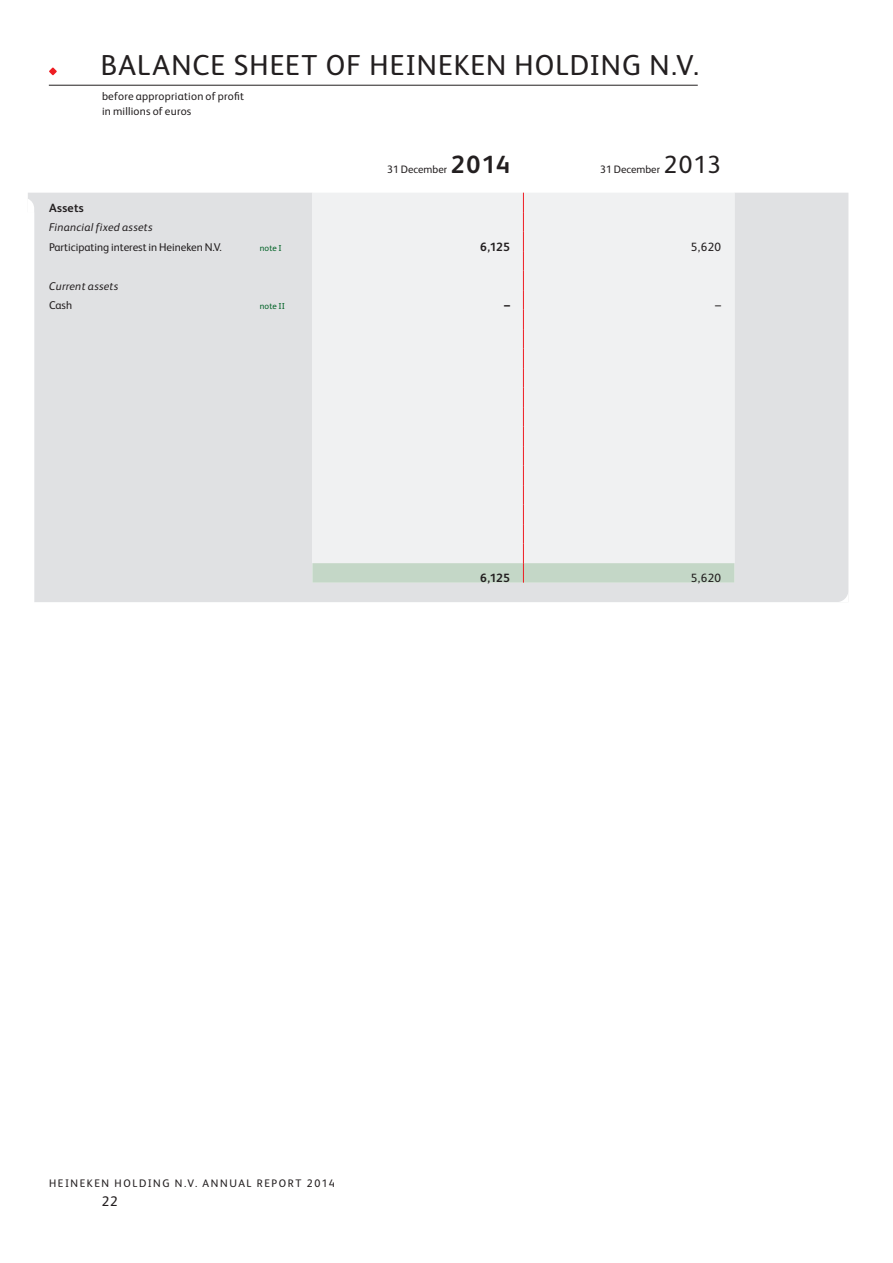
<style>
.page{position:relative;width:893px;height:1263px;background:#fff}
.page>*{position:absolute;margin:0;border:0;box-sizing:border-box;transform-origin:0 0}
.t1{font:28.95px "HEINEKEN Core";letter-spacing:.04em;color:#231f20}
.t2{font:700 24.9px "HEINEKEN Core";color:#231f20}
.t3{font:24.9px "HEINEKEN Core";color:#231f20}
.t4{font:13.95px "HEINEKEN Core";color:#231f20}
.t5{font:700 12px "HEINEKEN Core";letter-spacing:.025em;color:#231f20}
.t6{font:12px "HEINEKEN Core";letter-spacing:.025em;color:#231f20}
.t7{font:11.25px/14.7px "HEINEKEN Core";letter-spacing:.01em;color:#231f20}
.t8{font:italic 11.25px "HEINEKEN Core";letter-spacing:.025em;color:#231f20}
.t9{font:10.95px "HEINEKEN Core";letter-spacing:.14em;color:#231f20}
.t10{font:10.8px "HEINEKEN Core";color:#231f20}
.t11{font:8.7px "HEINEKEN Core";letter-spacing:.015em;color:#016226}
</style>
<div class="page">
<svg style="left:49px;top:68px;width:8px;height:7px"></svg>
<hr style="left:49px;top:85px;width:648px;height:1px;background:#231f20">
<svg style="left:28px;top:192px;width:820px;height:410px"></svg>
<h1 class="t1" style="left:101px;top:55px;width:599px">BALANCE SHEET OF HEINEKEN HOLDING N.V.</h1>
<p class="t7" style="left:102px;top:90px;width:143px">before appropriation of profit in millions of euros</p>
<p class="t5" style="left:49px;top:202px;width:36px">Assets</p>
<p class="t8" style="left:49px;top:223px;width:105px">Financial fixed assets</p>
<p class="t7" style="left:49px;top:241px;width:174px">Participating interest in Heineken N.V.</p>
<p class="t11" style="left:260px;top:245px;width:24px">note I</p>
<p class="t8" style="left:49px;top:282px;width:71px">Current assets</p>
<p class="t7" style="left:49px;top:299px;width:25px">Cash</p>
<p class="t11" style="left:260px;top:303px;width:27px">note II</p>
<p class="t10" style="left:387px;top:165px;width:61px">31 December</p>
<h2 class="t2" style="left:451px;top:152px;width:61px">2014</h2>
<p class="t10" style="left:600px;top:165px;width:61px">31 December</p>
<h2 class="t3" style="left:663px;top:155px;width:59px">2013</h2>
<p class="t5" style="left:480px;top:241px;width:31px">6,125</p>
<p class="t6" style="left:690px;top:242px;width:32px">5,620</p>
<p class="t5" style="left:504px;top:299px;width:7px">–</p>
<p class="t6" style="left:715px;top:301px;width:7px">–</p>
<p class="t5" style="left:480px;top:572px;width:31px">6,125</p>
<p class="t6" style="left:690px;top:574px;width:32px">5,620</p>
<p class="t9" style="left:49px;top:1179px;width:287px">HEINEKEN HOLDING N.V. ANNUAL REPORT 2014</p>
<p class="t4" style="left:102px;top:1196px;width:18px">22</p>
</div>
